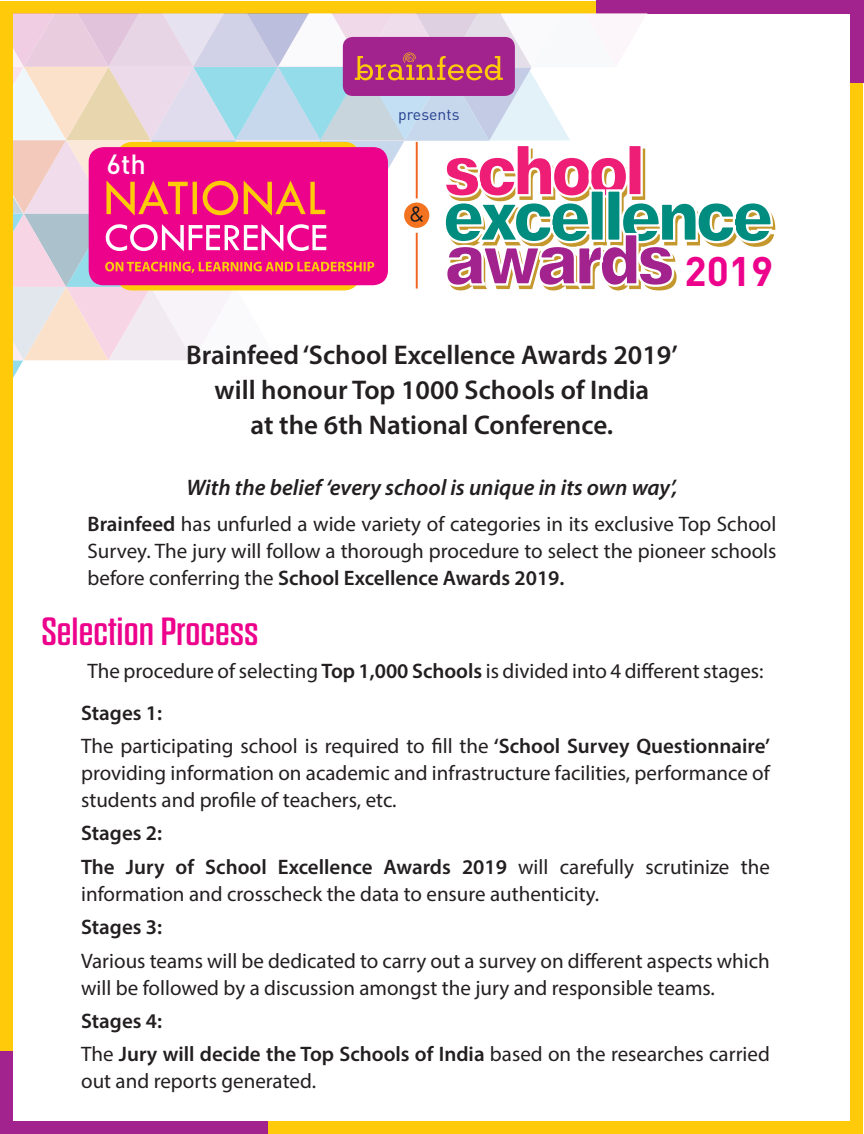
<style>
.page{position:relative;width:864px;height:1134px;background:#fff}
.page>*{position:absolute;margin:0;border:0;box-sizing:border-box;transform-origin:0 0}
.t1{font:700 40.8px "DIN Pro";color:#ed028c}
.t2{font:39.3px "Dharma Gothic E";color:#ed028c;scale:1.19 1}
.t3{font:500 27.3px "DIN Pro";color:#fff}
.t4{font:600 27px/34.8px "Myriad Pro";color:#231f20;text-align:center}
.t5{font:italic 600 22.5px "Myriad Pro";color:#231f20}
.t6{font:21px/27px "Myriad Pro";color:#231f20;text-align:justify}
.t7{font:600 21px/33.3px "Myriad Pro";color:#231f20}
.t8{font:15.75px "DIN Pro";color:#253f8e}
.s1{font-weight:600}
.s2{font-weight:400}
</style>
<div class="page">
<div style="left:1px;top:1px;width:862px;height:1132px;background:#feca0a"></div>
<div style="left:596px;top:0;width:268px;height:82px;background:#a2238e"></div>
<div style="left:0;top:1052px;width:268px;height:82px;background:#a2238e"></div>
<div style="left:14px;top:14px;width:836px;height:1106px;background:#fff"></div>
<svg style="left:14px;top:14px;width:761px;height:362px"></svg>
<h3 class="t3" style="left:107px;top:145px;width:41px">6th</h3>
<p class="t8" style="left:398px;top:104px;width:63px">presents</p>
<h1 class="t1" style="left:685px;top:244px;width:90px">2019</h1>
<p class="t4" style="left:186px;top:337px;width:493px">Brainfeed ‘School Excellence Awards 2019’ will honour Top 1000 Schools of India<br>at the 6th National Conference.</p>
<p class="t5" style="left:187px;top:473px;width:492px">With the belief ‘every school is unique in its own way’,</p>
<p class="t6" style="left:88px;top:510px;width:690px"><span class="s1">Brainfeed</span> has unfurled a wide variety of categories in its exclusive Top School Survey. The jury will follow a thorough procedure to select the pioneer schools before conferring the <span class="s1">School Excellence Awards 2019.</span></p>
<h2 class="t2" style="left:41px;top:612px;width:184px">Selection Process</h2>
<p class="t6" style="left:81px;top:649px;width:684px;line-height:42px;text-indent:6px">The procedure of selecting <span class="s1">Top 1,000 Schools</span> is divided into 4 different stages:<br><span class="s1">Stages 1:</span></p>
<p class="t6" style="left:81px;top:732px;width:690px">The participating school is required to fill the <span class="s1">‘School Survey Questionnaire’ </span>providing information on academic and infrastructure facilities, performance of students and profile of teachers, etc.</p>
<p class="t7" style="left:81px;top:816px;width:690px">Stages 2:<br>The Jury of School Excellence Awards 2019 <span class="s2">will carefully scrutinize the</span></p>
<p class="t6" style="left:81px;top:880px;width:520px">information and crosscheck the data to ensure authenticity.</p>
<p class="t7" style="left:81px;top:910px;width:83px">Stages 3:</p>
<p class="t6" style="left:81px;top:947px;width:690px">Various teams will be dedicated to carry out a survey on different aspects which will be followed by a discussion amongst the jury and responsible teams.</p>
<p class="t7" style="left:81px;top:1004px;width:690px">Stages 4:<br><span class="s2">The</span> Jury will decide the Top Schools of India <span class="s2">based on the researches carried</span></p>
<p class="t6" style="left:81px;top:1067px;width:236px">out and reports generated.</p>
</div>
